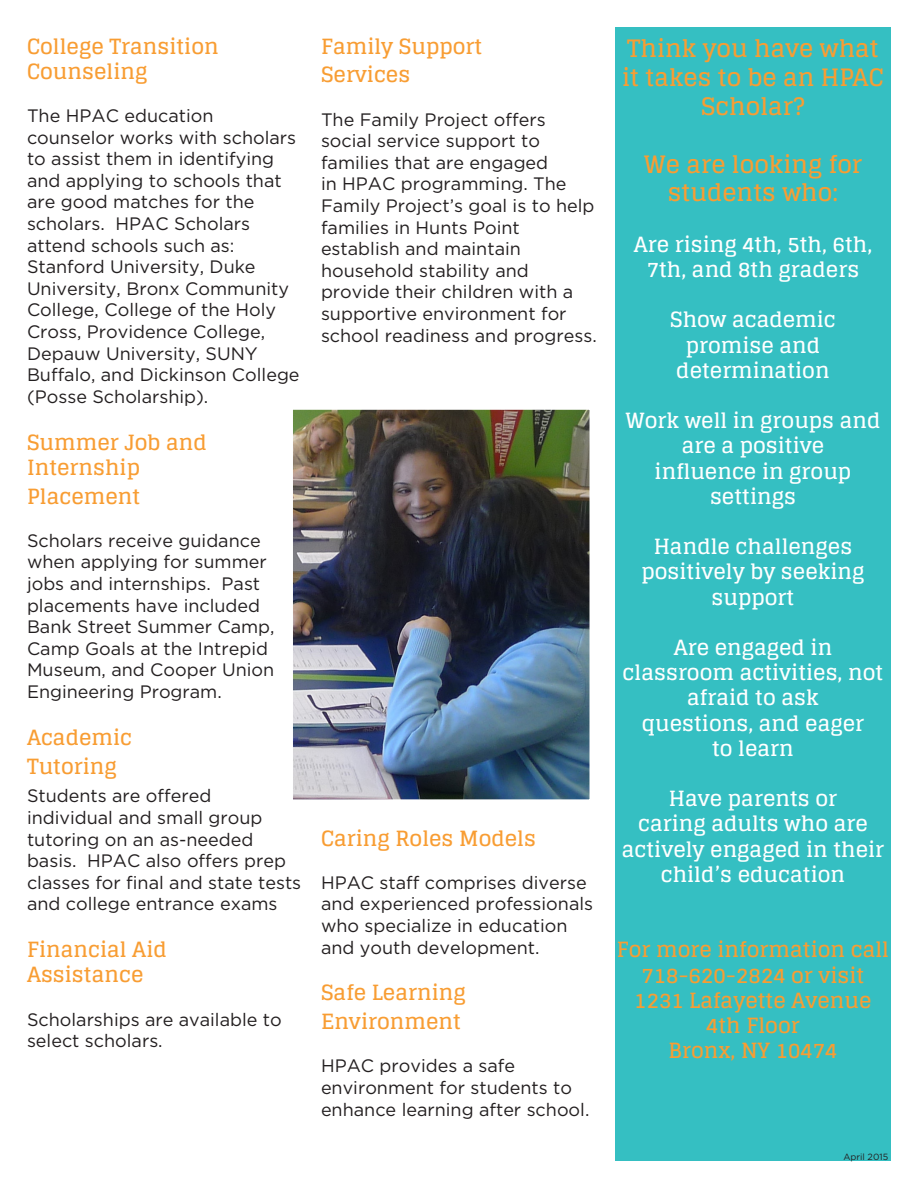
<style>
.page{position:relative;width:918px;height:1188px;background:#fff}
.page>*{position:absolute;margin:0;border:0;box-sizing:border-box;transform-origin:0 0}
.t1{font:700 24px/28.8px "Glegoo";color:#f89d33;text-align:center}
.t2{font:700 21px/25.2px "Glegoo";color:#fff;text-align:center}
.t3{font:700 21px/25.2px "Glegoo";color:#f89d33;text-align:center}
.t4{font:18px/21.6px "Gotham";color:#231f20}
.t5{font:9px "Gotham";color:#231f20}
</style>
<div class="page">
<div style="left:615px;top:27px;width:276px;height:1134px;background:#35bfc2"></div>
<img style="left:294px;top:411px;width:295px;height:387px">
<p class="t3" style="left:27px;top:34px;width:193px">College Transition</p>
<p class="t3" style="left:27px;top:59px;width:122px">Counseling</p>
<p class="t4" style="left:27px;top:105px;width:188px">The HPAC education</p>
<p class="t4" style="left:27px;top:126px;width:271px">counselor works with scholars to assist them in identifying and applying to schools that are good matches for the</p>
<p class="t4" style="left:27px;top:213px;width:225px">scholars. HPAC Scholars</p>
<p class="t4" style="left:27px;top:234px;width:209px">attend schools such as:</p>
<p class="t4" style="left:27px;top:256px;width:274px">Stanford University, Duke<br>University, Bronx Community<br>College, College of the Holy<br>Cross, Providence College,<br>Depauw University, SUNY<br>Buffalo, and Dickinson College (Posse Scholarship).</p>
<p class="t3" style="left:27px;top:430px;width:181px">Summer Job and</p>
<p class="t3" style="left:27px;top:455px;width:115px">Internship</p>
<p class="t3" style="left:27px;top:484px;width:115px">Placement</p>
<p class="t4" style="left:27px;top:529px;width:249px">Scholars receive guidance when applying for summer jobs and internships. Past placements have included<br>Bank Street Summer Camp,<br>Camp Goals at the Intrepid</p>
<p class="t4" style="left:27px;top:659px;width:249px">Museum, and Cooper Union<br>Engineering Program.</p>
<p class="t3" style="left:27px;top:725px;width:107px">Academic</p>
<p class="t3" style="left:27px;top:754px;width:91px">Tutoring</p>
<p class="t4" style="left:27px;top:785px;width:186px">Students are offered</p>
<p class="t4" style="left:27px;top:807px;width:237px">individual and small group</p>
<p class="t4" style="left:27px;top:828px;width:276px">tutoring on an as-needed basis. HPAC also offers prep classes for final and state tests and college entrance exams</p>
<p class="t3" style="left:27px;top:937px;width:141px">Financial Aid</p>
<p class="t3" style="left:27px;top:963px;width:118px">Assistance</p>
<p class="t4" style="left:27px;top:1008px;width:256px">Scholarships are available to select scholars.</p>
<p class="t3" style="left:321px;top:34px;width:163px">Family Support</p>
<p class="t3" style="left:321px;top:63px;width:91px">Services</p>
<p class="t4" style="left:321px;top:108px;width:226px">The Family Project offers</p>
<p class="t4" style="left:321px;top:130px;width:221px">social service support to</p>
<p class="t4" style="left:321px;top:151px;width:275px">families that are engaged<br>in HPAC programming. The<br>Family Project’s goal is to help families in Hunts Point</p>
<p class="t4" style="left:321px;top:238px;width:201px">establish and maintain</p>
<p class="t4" style="left:321px;top:259px;width:209px">household stability and</p>
<p class="t4" style="left:321px;top:281px;width:277px">provide their children with a supportive environment for school readiness and progress.</p>
<p class="t3" style="left:321px;top:826px;width:216px">Caring Roles Models</p>
<p class="t4" style="left:321px;top:871px;width:274px">HPAC staff comprises diverse and experienced professionals who specialize in education and youth development.</p>
<p class="t3" style="left:321px;top:981px;width:146px">Safe Learning</p>
<p class="t3" style="left:321px;top:1009px;width:141px">Environment</p>
<p class="t4" style="left:321px;top:1055px;width:196px">HPAC provides a safe</p>
<p class="t4" style="left:321px;top:1077px;width:270px">environment for students to enhance learning after school.</p>
<p class="t1" style="left:622px;top:35px;width:263px">Think you have what it takes to be an HPAC<br>Scholar?</p>
<p class="t1" style="left:644px;top:150px;width:220px">We are looking for</p>
<p class="t1" style="left:668px;top:179px;width:172px">students who:</p>
<p class="t2" style="left:634px;top:232px;width:240px">Are rising 4th, 5th, 6th,<br>7th, and 8th graders</p>
<p class="t2" style="left:670px;top:308px;width:167px">Show academic</p>
<p class="t2" style="left:686px;top:333px;width:136px">promise and</p>
<p class="t2" style="left:676px;top:358px;width:155px">determination</p>
<p class="t2" style="left:625px;top:408px;width:257px">Work well in groups and are a positive</p>
<p class="t2" style="left:655px;top:459px;width:198px">influence in group</p>
<p class="t2" style="left:710px;top:484px;width:87px">settings</p>
<p class="t2" style="left:654px;top:534px;width:200px">Handle challenges</p>
<p class="t2" style="left:642px;top:560px;width:224px">positively by seeking support</p>
<p class="t2" style="left:674px;top:635px;width:160px">Are engaged in</p>
<p class="t2" style="left:623px;top:660px;width:262px">classroom activities, not afraid to ask</p>
<p class="t2" style="left:642px;top:711px;width:224px">questions, and eager</p>
<p class="t2" style="left:712px;top:736px;width:83px">to learn</p>
<p class="t2" style="left:669px;top:786px;width:170px">Have parents or</p>
<p class="t2" style="left:622px;top:812px;width:264px">caring adults who are actively engaged in their child’s education</p>
<p class="t3" style="left:617px;top:938px;width:274px">For more information call<br>718-620-2824 or visit</p>
<p class="t3" style="left:634px;top:988px;width:239px">1231 Lafayette Avenue</p>
<p class="t3" style="left:706px;top:1013px;width:95px">4th Floor</p>
<p class="t3" style="left:668px;top:1038px;width:171px">Bronx, NY 10474</p>
<p class="t5" style="left:843px;top:1152px;width:46px">April 2015</p>
</div>
